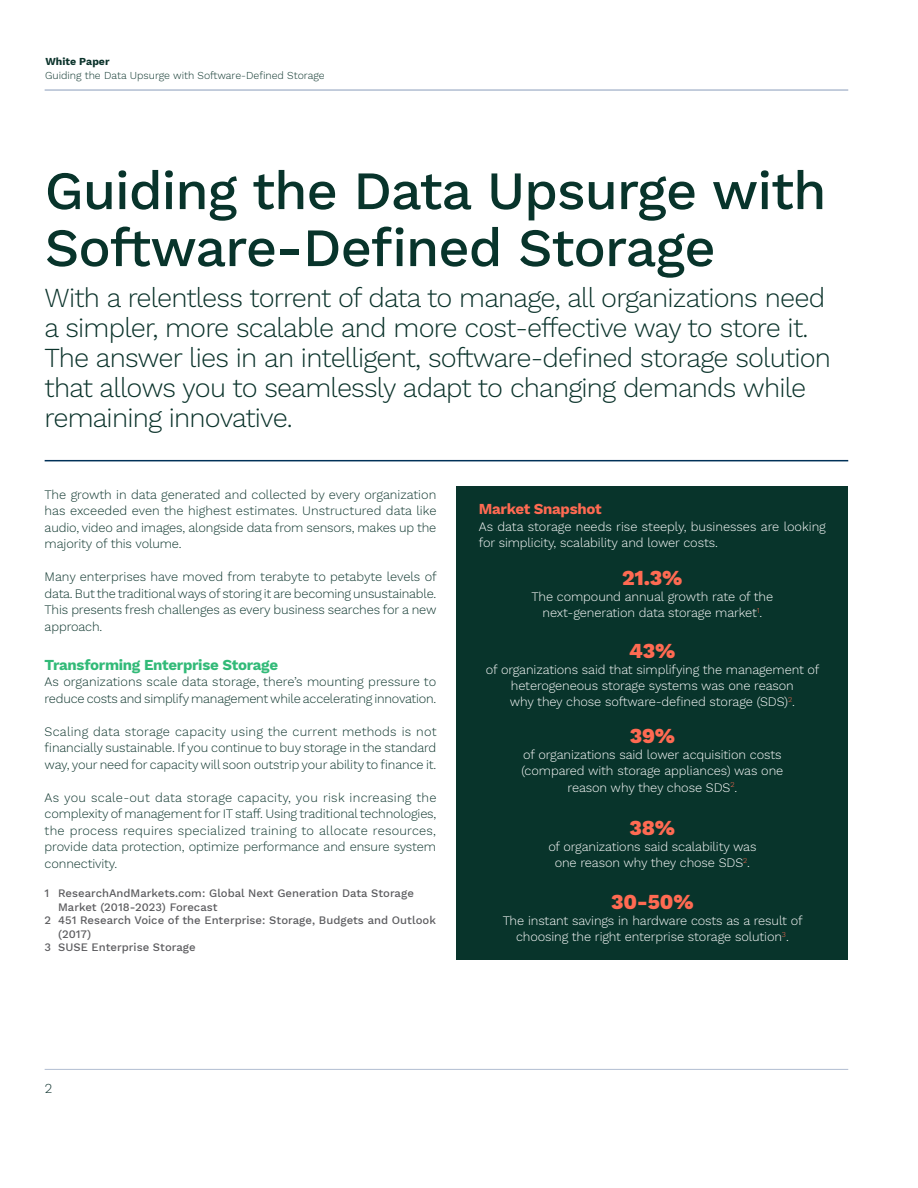
<style>
.page{position:relative;width:918px;height:1188px;background:#fff}
.page>*{position:absolute;margin:0;border:0;box-sizing:border-box;transform-origin:0 0}
.headline_36_38-lt__g{font:500 54px/57px "Work Sans";letter-spacing:-.02em;color:#08342b}
.intro2_18_20-blue{font:300 27px/30px "Work Sans";letter-spacing:-.03em;color:#0b332b}
.body_8_5_11{font:800 21px "Work Sans";letter-spacing:-.01em;color:#ff6a52}
.subhead_10_13-green{font:700 15px "Work Sans";letter-spacing:-.02em;color:#32ba78}
.subhead_10_13-green-2{font:700 15px "Work Sans";letter-spacing:-.02em;color:#ff6a52}
.t1{font:300 13.5px "Work Sans";color:#0d312d}
.body_8_5_11-2{font:300 12.75px/16.5px "Work Sans";letter-spacing:-.01em;color:#0b332b;text-align:justify}
.body_8_5_11-3{font:300 12.75px/16.4px "Work Sans";letter-spacing:-.01em;color:#fff;text-align:center}
.Footnote_-_Italics{font:500 11.25px/13.5px "Work Sans";letter-spacing:.005em;color:#5c5c5f}
.t2{font:300 10.5px "Work Sans";color:#0b332b}
.t3{font:700 10.5px "Work Sans";color:#0b332b}
</style>
<div class="page">
<hr style="left:45px;top:1069px;width:803px;height:1px;background:#b1bdd1">
<hr style="left:45px;top:89px;width:803px;height:2px;background:#b1bdd1">
<hr style="left:45px;top:460px;width:803px;height:1px;background:#003158">
<div style="left:457px;top:487px;width:391px;height:473px;background:#08342b"></div>
<p class="t3" style="left:46px;top:55px;width:66px">White Paper</p>
<p class="t2" style="left:45px;top:69px;width:281px">Guiding the Data Upsurge with Software-Defined Storage</p>
<p class="headline_36_38-lt__g" style="left:45px;top:165px;width:783px">Guiding the Data Upsurge with<br>Software-Defined Storage</p>
<p class="intro2_18_20-blue" style="left:45px;top:284px;width:788px">With a relentless torrent of data to manage, all organizations need a simpler, more scalable and more cost-effective way to store it.<br>The answer lies in an intelligent, software-defined storage solution that allows you to seamlessly adapt to changing demands while remaining innovative.</p>
<p class="body_8_5_11-2" style="left:45px;top:486px;width:393px">The growth in data generated and collected by every organization has exceeded even the highest estimates. Unstructured data like audio, video and images, alongside data from sensors, makes up the majority of this volume.</p>
<p class="body_8_5_11-2" style="left:45px;top:569px;width:393px">Many enterprises have moved from terabyte to petabyte levels of data. But the traditional ways of storing it are becoming unsustainable.<br>This presents fresh challenges as every business searches for a new approach.</p>
<p class="subhead_10_13-green" style="left:45px;top:656px;width:235px">Transforming Enterprise Storage</p>
<p class="body_8_5_11-2" style="left:45px;top:674px;width:393px">As organizations scale data storage, there’s mounting pressure to reduce costs and simplify management while accelerating innovation.</p>
<p class="body_8_5_11-2" style="left:45px;top:723px;width:393px">Scaling data storage capacity using the current methods is not financially sustainable. If you continue to buy storage in the standard way, your need for capacity will soon outstrip your ability to finance it.</p>
<p class="body_8_5_11-2" style="left:45px;top:789px;width:393px">As you scale-out data storage capacity, you risk increasing the complexity of management for IT staff. Using traditional technologies, the process requires specialized training to allocate resources, provide data protection, optimize performance and ensure system connectivity.</p>
<p class="Footnote_-_Italics" style="left:58px;top:887px;width:357px;text-indent:-14px">1 ResearchAndMarkets.com: Global Next Generation Data Storage<br>Market (2018-2023) Forecast</p>
<p class="Footnote_-_Italics" style="left:58px;top:914px;width:379px;text-indent:-14px">2 451 Research Voice of the Enterprise: Storage, Budgets and Outlook (2017)</p>
<p class="Footnote_-_Italics" style="left:45px;top:941px;width:153px">3 SUSE Enterprise Storage</p>
<p class="subhead_10_13-green-2" style="left:479px;top:500px;width:124px">Market Snapshot</p>
<p class="body_8_5_11-3" style="left:479px;top:519px;width:349px;text-align:left">As data storage needs rise steeply, businesses are looking for simplicity, scalability and lower costs.</p>
<p class="body_8_5_11" style="left:622px;top:565px;width:62px">21.3%</p>
<p class="body_8_5_11-3" style="left:532px;top:589px;width:243px">The compound annual growth rate of the next-generation data storage market<sup>1</sup>.</p>
<p class="body_8_5_11" style="left:629px;top:638px;width:48px">43%</p>
<p class="body_8_5_11-3" style="left:486px;top:662px;width:335px">of organizations said that simplifying the management of heterogeneous storage systems was one reason</p>
<p class="body_8_5_11-3" style="left:510px;top:694px;width:286px">why they chose software-defined storage (SDS)<sup>2</sup>.</p>
<p class="body_8_5_11" style="left:630px;top:724px;width:47px">39%</p>
<p class="body_8_5_11-3" style="left:523px;top:747px;width:260px">of organizations said lower acquisition costs</p>
<p class="body_8_5_11-3" style="left:521px;top:763px;width:263px">(compared with storage appliances) was one</p>
<p class="body_8_5_11-3" style="left:568px;top:780px;width:171px">reason why they chose SDS<sup>2</sup>.</p>
<p class="body_8_5_11" style="left:630px;top:815px;width:47px">38%</p>
<p class="body_8_5_11-3" style="left:548px;top:839px;width:210px">of organizations said scalability was one reason why they chose SDS<sup>2</sup>.</p>
<p class="body_8_5_11" style="left:611px;top:890px;width:84px">30-50%</p>
<p class="body_8_5_11-3" style="left:503px;top:913px;width:301px">The instant savings in hardware costs as a result of choosing the right enterprise storage solution<sup>3</sup>.</p>
<p class="t1" style="left:45px;top:1080px;width:9px">2</p>
</div>
